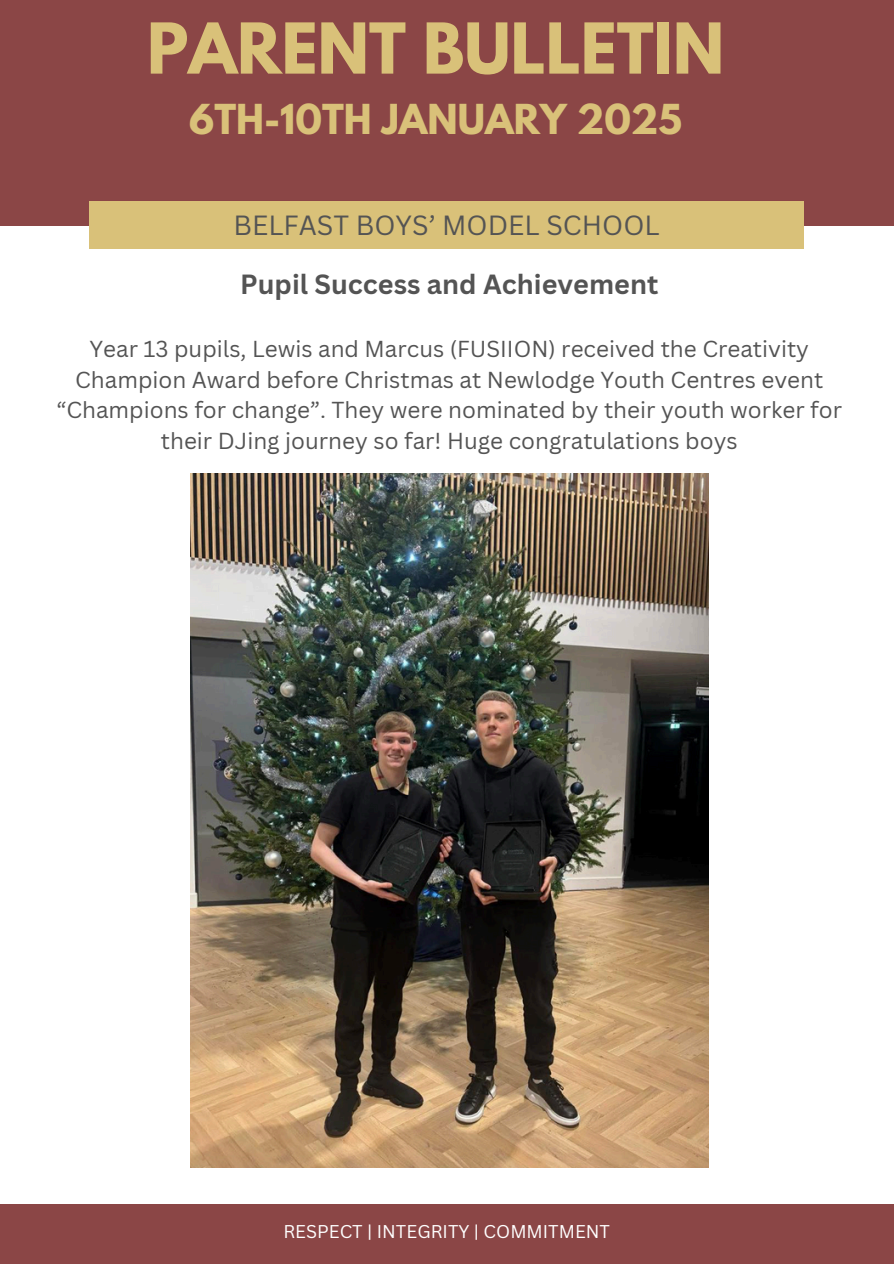
<style>
.page{position:relative;width:894px;height:1264px;background:#fff}
.page>*{position:absolute;margin:0;border:0;box-sizing:border-box;transform-origin:0 0}
.t1{font:700 62.1px "League Spartan";color:#d9c179}
.t2{font:700 36.6px "League Spartan";color:#d9c179}
.t3{font:700 27px "Canva Sans";color:#545454}
.t4{font:27px "Canva Sans";color:#545454}
.t5{font:22.5px/30.3px "Canva Sans";color:#545454;text-align:center}
.t6{font:18px "Canva Sans";color:#fff}
</style>
<div class="page">
<div style="left:0;top:0;width:893px;height:225px;background:#8b4646"></div>
<div style="left:89px;top:202px;width:715px;height:47px;background:#d9c179"></div>
<div style="left:0;top:1204px;width:893px;height:59px;background:#8b4646"></div>
<img style="left:190px;top:473px;width:518px;height:694px">
<h1 class="t1" style="left:147px;top:18px;width:578px">PARENT BULLETIN</h1>
<h1 class="t2" style="left:189px;top:101px;width:494px">6TH-10TH JANUARY 2025</h1>
<h2 class="t4" style="left:233px;top:206px;width:427px">BELFAST BOYS’ MODEL SCHOOL</h2>
<h3 class="t3" style="left:240px;top:265px;width:419px">Pupil Success and Achievement</h3>
<h4 class="t5" style="left:56px;top:333px;width:787px">Year 13 pupils, Lewis and Marcus (FUSIION) received the Creativity Champion Award before Christmas at Newlodge Youth Centres event “Champions for change”. They were nominated by their youth worker for their DJing journey so far! Huge congratulations boys</h4>
<p class="t6" style="left:283px;top:1218px;width:328px">RESPECT | INTEGRITY | COMMITMENT</p>
</div>
